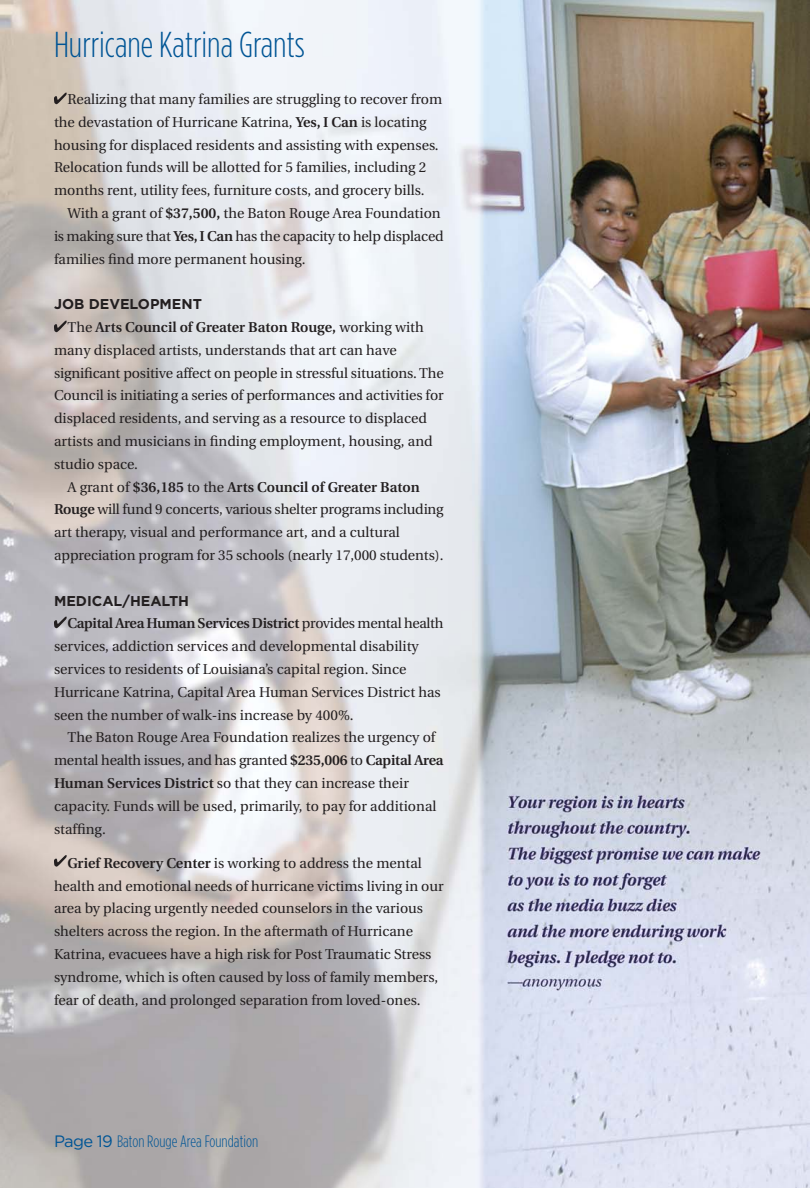
<style>
.page{position:relative;width:810px;height:1188px;background:#fff}
.page>*{position:absolute;margin:0;border:0;box-sizing:border-box;transform-origin:0 0}
.t1{font:300 36px "Gotham Condensed";color:#005595}
.t2{font:300 16.5px "Gotham Condensed";color:#005595}
.t3{font:14.25px/22.8px "Utopia";color:#231f20}
.t4{font:600 14.25px "Utopia";color:#231f20}
.t5{font:700 14.25px "Gotham";color:#231f20}
.s1{font-weight:600}
.s2{font-weight:400}
.s3{font-family:"Gotham";font-weight:400}
</style>
<div class="page">
<img style="left:0;top:0;width:810px;height:1187px">
<svg style="left:54px;top:93px;width:13px;height:11px"></svg>
<svg style="left:54px;top:321px;width:13px;height:11px"></svg>
<svg style="left:54px;top:617px;width:13px;height:11px"></svg>
<svg style="left:54px;top:855px;width:13px;height:12px"></svg>
<h1 class="t1" style="left:54px;top:32px;width:252px">Hurricane Katrina Grants</h1>
<p class="t3" style="left:54px;top:89px;width:390px;text-indent:13px">Realizing that many families are struggling to recover from the devastation of Hurricane Katrina, <span class="s1">Yes, I Can</span> is locating housing for displaced residents and assisting with expenses.<br>Relocation funds will be allotted for 5 families, including 2 months rent, utility fees, furniture costs, and grocery bills.</p>
<p class="t3" style="left:54px;top:203px;width:391px;text-indent:13px">With a grant of <span class="s1">$37,500,</span> the Baton Rouge Area Foundation is making sure that <span class="s1">Yes, I Can</span> has the capacity to help displaced families find more permanent housing.</p>
<p class="t5" style="left:54px;top:299px;width:149px">JOB DEVELOPMENT</p>
<p class="t4" style="left:68px;top:321px;width:358px"><span class="s2">The</span> Arts Council of Greater Baton Rouge, <span class="s2">working with</span></p>
<p class="t3" style="left:54px;top:340px;width:344px">many displaced artists, understands that art can have</p>
<p class="t3" style="left:54px;top:363px;width:391px">significant positive affect on people in stressful situations. The</p>
<p class="t3" style="left:54px;top:385px;width:391px">Council is initiating a series of performances and activities for</p>
<p class="t3" style="left:54px;top:408px;width:375px">displaced residents, and serving as a resource to displaced</p>
<p class="t3" style="left:54px;top:431px;width:380px">artists and musicians in finding employment, housing, and</p>
<p class="t3" style="left:54px;top:454px;width:86px">studio space.</p>
<p class="t4" style="left:68px;top:481px;width:354px"><span class="s2">A grant of</span> $36,185 <span class="s2">to the</span> Arts Council of Greater Baton</p>
<p class="t3" style="left:54px;top:499px;width:391px"><span class="s1">Rouge</span> will fund 9 concerts, various shelter programs including</p>
<p class="t3" style="left:54px;top:522px;width:347px">art therapy, visual and performance art, and a cultural</p>
<p class="t3" style="left:54px;top:545px;width:391px">appreciation program for 35 schools (nearly 17,000 students).</p>
<p class="t5" style="left:54px;top:595px;width:137px">MEDICAL/HEALTH</p>
<p class="t3" style="left:54px;top:613px;width:391px;text-indent:14px"><span class="s1">Capital Area Human Services District</span> provides mental health services, addiction services and developmental disability services to residents of Louisiana’s capital region. Since Hurricane Katrina, Capital Area Human Services District has seen the number of walk-ins increase by 400%.</p>
<p class="t3" style="left:54px;top:727px;width:391px;text-indent:14px">The Baton Rouge Area Foundation realizes the urgency of mental health issues, and has granted <span class="s1">$235,006</span> to <span class="s1">Capital Area Human Services District</span> so that they can increase their capacity. Funds will be used, primarily, to pay for additional staffing.</p>
<p class="t3" style="left:54px;top:853px;width:391px;text-indent:13px"><span class="s1">Grief Recovery Center</span> is working to address the mental health and emotional needs of hurricane victims living in our area by placing urgently needed counselors in the various shelters across the region. In the aftermath of Hurricane Katrina, evacuees have a high risk for Post Traumatic Stress syndrome, which is often caused by loss of family members, fear of death, and prolonged separation from loved-ones.</p>
<p class="t2" style="left:54px;top:1136px;width:206px"><span class="s3">Page 19</span> Baton Rouge Area Foundation</p>
</div>
